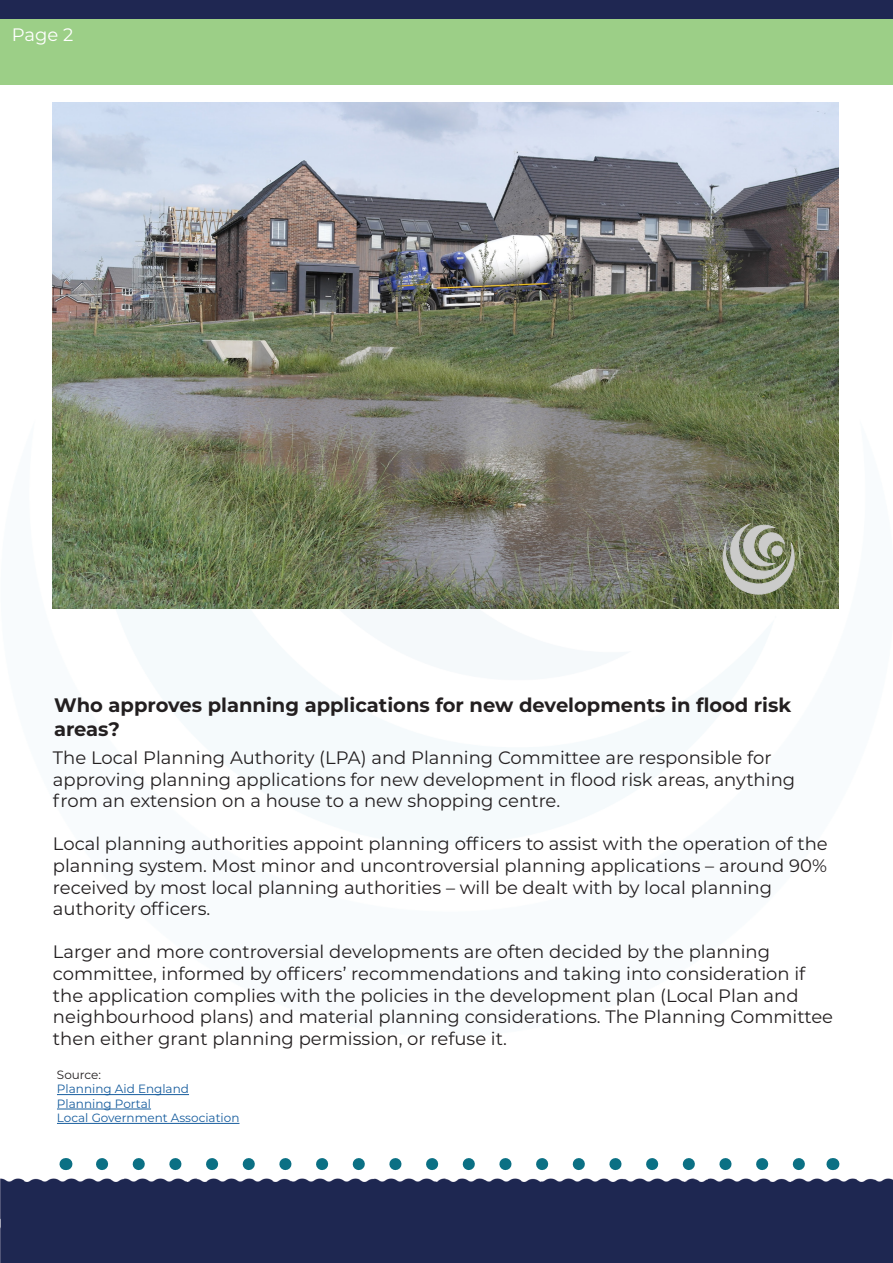
<style>
.page{position:relative;width:893px;height:1263px;background:#fff}
.page>*{position:absolute;margin:0;border:0;box-sizing:border-box;transform-origin:0 0}
.t1{font:700 19.5px "Montserrat";color:#231f20}
.t2{font:18px/21.6px "Montserrat";color:#231f20}
.t3{font:18px "Montserrat";color:#fff}
.t4{font:12px "Montserrat";color:#175d9e}
.t5{font:12px "Montserrat";color:#231f20}
</style>
<div class="page">
<div style="left:0;top:0;width:893px;height:20px;background:#1f2752"></div>
<div style="left:0;top:20px;width:893px;height:65px;background:#9ccf87"></div>
<div style="left:0;top:1178px;width:893px;height:85px;background:#1e2751"></div>
<img style="left:53px;top:103px;width:786px;height:506px">
<svg style="left:102px;top:1158px;width:703px;height:12px"></svg>
<svg style="left:65px;top:1158px;width:1px;height:12px"></svg>
<svg style="left:832px;top:1158px;width:1px;height:12px"></svg>
<hr style="left:57px;top:1094px;width:132px;height:1px;background:#175d9e">
<hr style="left:57px;top:1109px;width:94px;height:1px;background:#175d9e">
<hr style="left:57px;top:1123px;width:182px;height:1px;background:#175d9e">
<svg style="left:722px;top:522px;width:73px;height:73px;background:#989d8a"></svg>
<p class="t3" style="left:12px;top:22px;width:63px">Page 2</p>
<p class="t1" style="left:54px;top:691px;width:739px">Who approves planning applications for new developments in flood risk</p>
<p class="t1" style="left:54px;top:715px;width:67px">areas?</p>
<p class="t2" style="left:53px;top:746px;width:720px">The Local Planning Authority (LPA) and Planning Committee are responsible for</p>
<p class="t2" style="left:53px;top:768px;width:744px">approving planning applications for new development in flood risk areas, anything from an extension on a house to a new shopping centre.</p>
<p class="t2" style="left:53px;top:832px;width:776px;text-align:justify">Local planning authorities appoint planning officers to assist with the operation of the planning system. Most minor and uncontroversial planning applications – around 90% received by most local planning authorities – will be dealt with by local planning</p>
<p class="t2" style="left:53px;top:897px;width:159px">authority officers.</p>
<p class="t2" style="left:53px;top:940px;width:719px">Larger and more controversial developments are often decided by the planning</p>
<p class="t2" style="left:53px;top:962px;width:782px">committee, informed by officers’ recommendations and taking into consideration if the application complies with the policies in the development plan (Local Plan and neighbourhood plans) and material planning considerations. The Planning Committee then either grant planning permission, or refuse it.</p>
<p class="t5" style="left:57px;top:1066px;width:46px">Source:</p>
<p class="t4" style="left:57px;top:1081px;width:134px">Planning Aid England</p>
<p class="t4" style="left:57px;top:1095px;width:96px">Planning Portal</p>
<p class="t4" style="left:57px;top:1110px;width:184px">Local Government Association</p>
</div>
